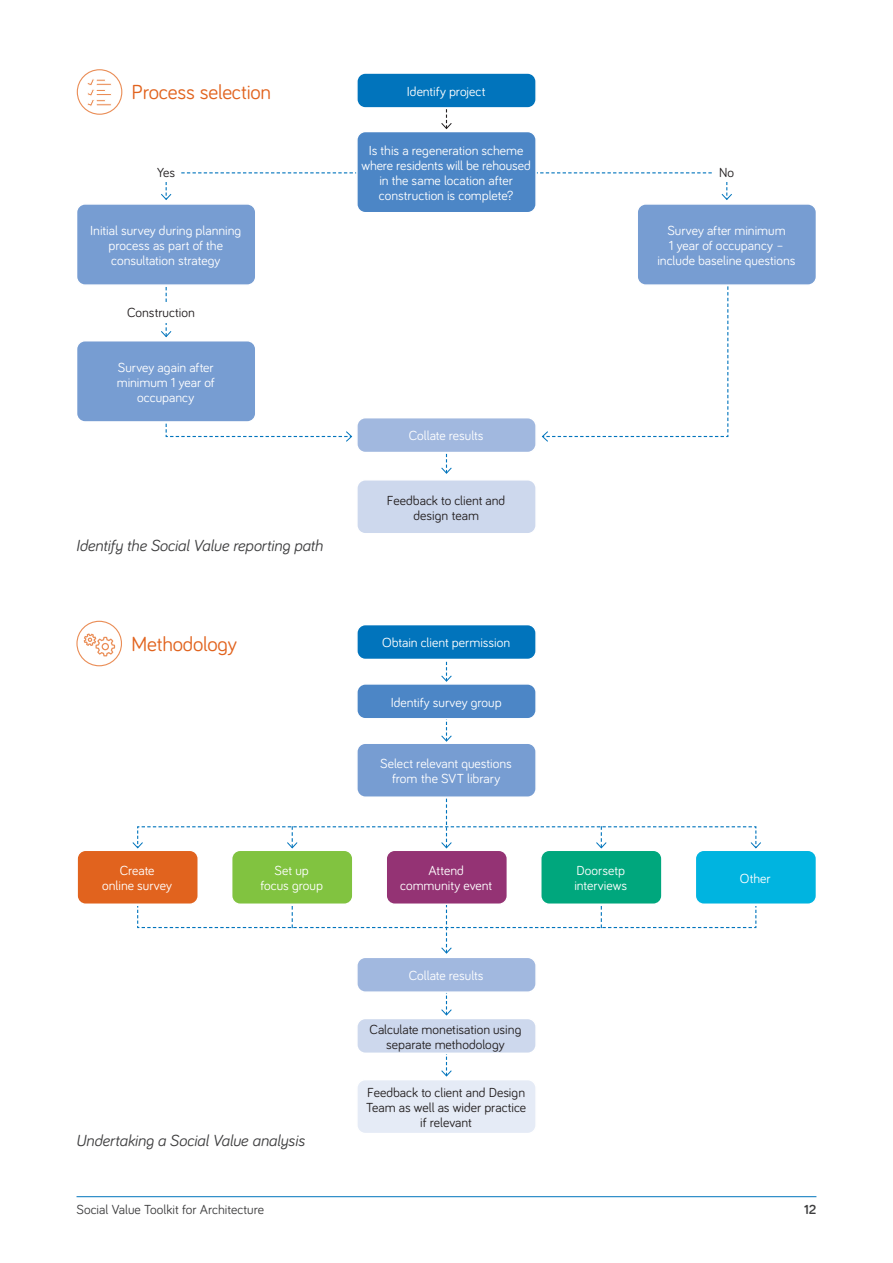
<style>
.page{position:relative;width:893px;height:1263px;background:#fff}
.page>*{position:absolute;margin:0;border:0;box-sizing:border-box;transform-origin:0 0}
.t1{font:21px "Bariol";letter-spacing:-.01em;color:#e1631e}
.Text{font:italic 16.5px "Bariol";letter-spacing:-.01em;color:#3e3e3f}
.Chart_text{font:13.5px/15px "Bariol";color:#fff;text-align:center}
.Chart_text-2{font:13.5px/15px "Bariol";color:#231f20;text-align:center}
.t2{font:13.5px "Bariol";color:#3e3e3f}
.t3{font:700 13.5px "Bariol";color:#3e3e3f}
</style>
<div class="page">
<hr style="left:77px;top:1196px;width:739px;height:1px;background:#0174bc">
<svg style="left:165px;top:423px;width:188px;height:19px"></svg>
<svg style="left:541px;top:286px;width:188px;height:156px"></svg>
<svg style="left:441px;top:453px;width:11px;height:21px"></svg>
<svg style="left:441px;top:109px;width:11px;height:21px"></svg>
<svg style="left:441px;top:661px;width:11px;height:21px"></svg>
<svg style="left:441px;top:719px;width:11px;height:23px"></svg>
<svg style="left:441px;top:993px;width:11px;height:23px"></svg>
<svg style="left:441px;top:1054px;width:11px;height:23px"></svg>
<svg style="left:161px;top:287px;width:11px;height:51px"></svg>
<svg style="left:161px;top:172px;width:571px;height:28px"></svg>
<svg style="left:132px;top:798px;width:629px;height:51px"></svg>
<svg style="left:137px;top:905px;width:620px;height:49px"></svg>
<div style="left:357px;top:73px;width:179px;height:35px;background:#0174bc;border-radius:9px"></div>
<div style="left:356px;top:72px;width:181px;height:37px;border:2px solid #fff;border-radius:9px"></div>
<div style="left:357px;top:625px;width:179px;height:34px;background:#0174bc;border-radius:9px"></div>
<div style="left:356px;top:624px;width:181px;height:36px;border:2px solid #fff;border-radius:9px"></div>
<div style="left:357px;top:957px;width:179px;height:35px;background:#a1b8df;border-radius:9px"></div>
<div style="left:356px;top:956px;width:181px;height:37px;border:2px solid #fff;border-radius:9px"></div>
<div style="left:357px;top:684px;width:179px;height:35px;background:#4c86c6;border-radius:9px"></div>
<div style="left:356px;top:683px;width:181px;height:36px;border:2px solid #fff;border-radius:9px"></div>
<div style="left:357px;top:1018px;width:179px;height:35px;background:#cdd8ed;border-radius:9px"></div>
<div style="left:356px;top:1018px;width:181px;height:36px;border:2px solid #fff;border-radius:9px"></div>
<div style="left:357px;top:743px;width:179px;height:54px;background:#779dd2;border-radius:9px"></div>
<div style="left:356px;top:742px;width:181px;height:56px;border:2px solid #fff;border-radius:9px"></div>
<div style="left:357px;top:1079px;width:179px;height:54px;background:#e5ebf6;border-radius:9px"></div>
<div style="left:356px;top:1079px;width:181px;height:55px;border:2px solid #fff;border-radius:9px"></div>
<div style="left:77px;top:850px;width:121px;height:54px;background:#e1631e;border-radius:9px"></div>
<div style="left:76px;top:849px;width:123px;height:56px;border:2px solid #fff;border-radius:9px"></div>
<div style="left:232px;top:850px;width:121px;height:54px;background:#81c340;border-radius:9px"></div>
<div style="left:231px;top:849px;width:123px;height:56px;border:2px solid #fff;border-radius:9px"></div>
<div style="left:386px;top:850px;width:121px;height:54px;background:#943374;border-radius:9px"></div>
<div style="left:385px;top:849px;width:123px;height:56px;border:2px solid #fff;border-radius:9px"></div>
<div style="left:541px;top:850px;width:121px;height:54px;background:#00a77d;border-radius:9px"></div>
<div style="left:540px;top:849px;width:123px;height:56px;border:2px solid #fff;border-radius:9px"></div>
<div style="left:695px;top:850px;width:121px;height:54px;background:#00b4e0;border-radius:9px"></div>
<div style="left:695px;top:849px;width:122px;height:56px;border:2px solid #fff;border-radius:9px"></div>
<div style="left:357px;top:418px;width:179px;height:34px;background:#a1b8df;border-radius:9px"></div>
<div style="left:356px;top:417px;width:181px;height:36px;border:2px solid #fff;border-radius:9px"></div>
<div style="left:357px;top:480px;width:179px;height:54px;background:#cdd8ed;border-radius:9px"></div>
<div style="left:356px;top:479px;width:181px;height:55px;border:2px solid #fff;border-radius:9px"></div>
<div style="left:77px;top:204px;width:179px;height:81px;background:#779dd2;border-radius:9px"></div>
<div style="left:76px;top:203px;width:181px;height:83px;border:2px solid #fff;border-radius:9px"></div>
<div style="left:637px;top:204px;width:179px;height:81px;background:#779dd2;border-radius:9px"></div>
<div style="left:636px;top:203px;width:181px;height:83px;border:2px solid #fff;border-radius:9px"></div>
<div style="left:77px;top:341px;width:179px;height:81px;background:#779dd2;border-radius:9px"></div>
<div style="left:76px;top:340px;width:181px;height:83px;border:2px solid #fff;border-radius:9px"></div>
<div style="left:153px;top:162px;width:27px;height:20px;background:#fff"></div>
<div style="left:712px;top:162px;width:29px;height:20px;background:#fff"></div>
<div style="left:110px;top:302px;width:102px;height:21px;background:#fff"></div>
<div style="left:357px;top:132px;width:179px;height:81px;background:#4c86c6;border-radius:9px"></div>
<div style="left:356px;top:131px;width:181px;height:82px;border:2px solid #fff;border-radius:9px"></div>
<svg style="left:76px;top:620px;width:46px;height:47px"></svg>
<svg style="left:76px;top:69px;width:47px;height:46px"></svg>
<p class="t1" style="left:131px;top:77px;width:141px">Process selection</p>
<p class="Chart_text" style="left:407px;top:83px;width:80px">Identify project</p>
<p class="Chart_text" style="left:361px;top:142px;width:171px">Is this a regeneration scheme where residents will be rehoused in the same location after construction is complete?</p>
<p class="Chart_text-2" style="left:157px;top:164px;width:20px">Yes</p>
<p class="Chart_text-2" style="left:719px;top:164px;width:17px">No</p>
<p class="Chart_text" style="left:90px;top:222px;width:153px">Initial survey during planning process as part of the consultation strategy</p>
<p class="Chart_text" style="left:657px;top:222px;width:140px">Survey after minimum<br>1 year of occupancy – include baseline questions</p>
<p class="Chart_text-2" style="left:127px;top:305px;width:69px">Construction</p>
<p class="Chart_text" style="left:117px;top:359px;width:100px">Survey again after minimum 1 year of occupancy</p>
<p class="Text" style="left:76px;top:534px;width:249px">Identify the Social Value reporting path</p>
<p class="t1" style="left:131px;top:629px;width:107px">Methodology</p>
<p class="Chart_text" style="left:409px;top:428px;width:76px">Collate results</p>
<p class="Chart_text-2" style="left:387px;top:492px;width:120px">Feedback to client and design team</p>
<p class="Chart_text" style="left:382px;top:635px;width:130px">Obtain client permission</p>
<p class="Chart_text" style="left:391px;top:694px;width:112px">Identify survey group</p>
<p class="Chart_text" style="left:380px;top:755px;width:133px">Select relevant questions from the SVT library</p>
<p class="Chart_text" style="left:102px;top:862px;width:71px">Create online survey</p>
<p class="Chart_text" style="left:260px;top:862px;width:64px">Set up focus group</p>
<p class="Chart_text" style="left:400px;top:862px;width:93px">Attend community event</p>
<p class="Chart_text" style="left:574px;top:862px;width:54px;text-align:left">Doorsetp interviews</p>
<p class="Chart_text" style="left:740px;top:870px;width:32px">Other</p>
<p class="Chart_text" style="left:409px;top:967px;width:76px">Collate results</p>
<p class="Chart_text-2" style="left:369px;top:1021px;width:153px">Calculate monetisation using separate methodology</p>
<p class="Text" style="left:76px;top:1129px;width:230px">Undertaking a Social Value analysis</p>
<p class="Chart_text-2" style="left:366px;top:1084px;width:162px">Feedback to client and Design<br>Team as well as wider practice if relevant</p>
<p class="t2" style="left:77px;top:1200px;width:189px">Social Value Toolkit for Architecture</p>
<p class="t3" style="left:804px;top:1200px;width:14px">12</p>
</div>
